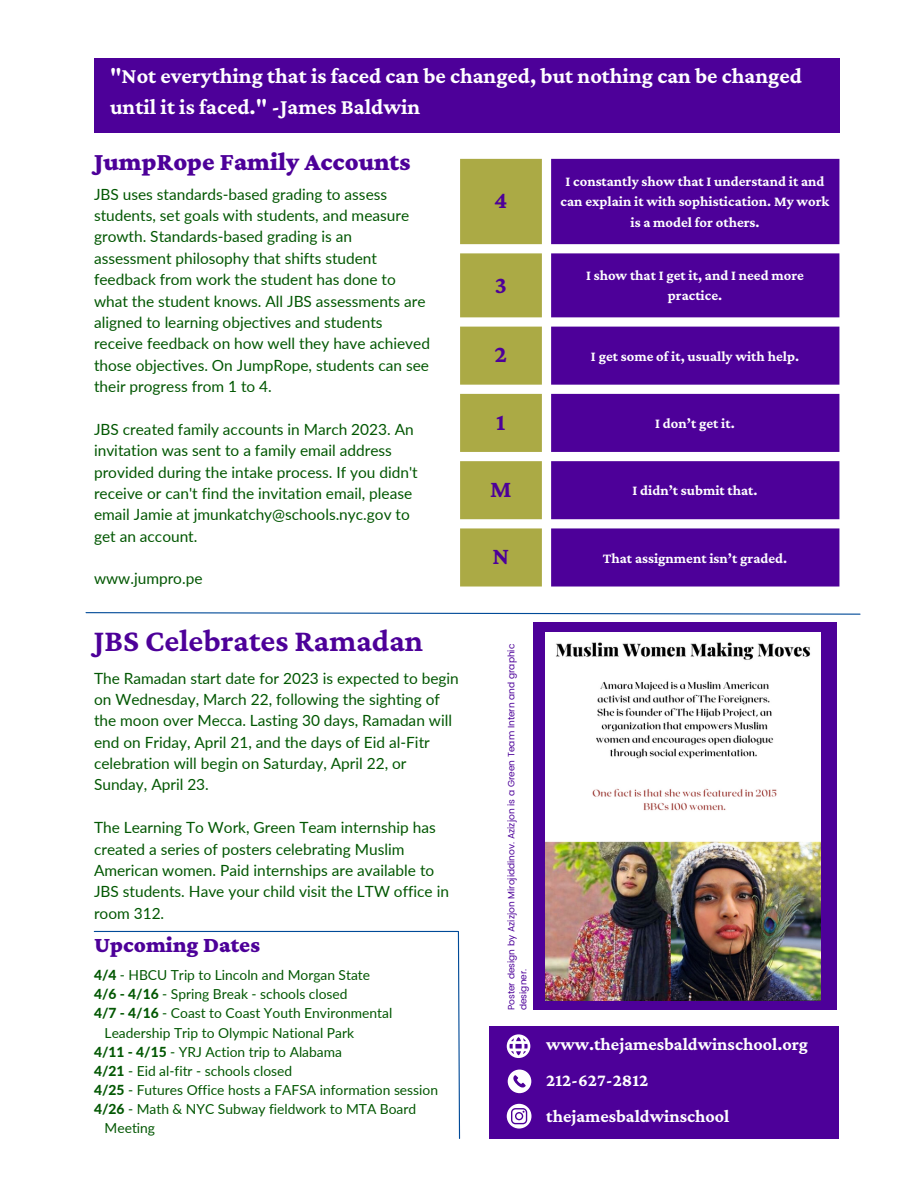
<style>
.page{position:relative;width:918px;height:1188px;background:#fff}
.page>*{position:absolute;margin:0;border:0;box-sizing:border-box;transform-origin:0 0}
.t1{font:700 31.8px "Crimson Pro";color:#4d0099}
.t2{font:900 25.95px "Crimson Pro";color:#4d0099}
.t3{font:700 24.6px "Crimson Pro";color:#4d0099}
.t4{font:900 22.65px "Crimson Pro";color:#4d0099}
.t5{font:700 22.2px/30.3px "Crimson Pro";color:#fff}
.t6{font:700 18px/36px "Crimson Pro";color:#fff}
.t7{font:15.45px/21.3px "Lato";color:#025702}
.t8{font:700 14.55px/20.1px "Crimson Pro";color:#fff;text-align:center}
.t9{font:13.8px "Lato";color:#025702}
.t10{font:9.15px/12.1px "Poppins";color:#4d0099}
.s1{font-weight:800}
</style>
<div class="page">
<div style="left:94px;top:58px;width:746px;height:75px;background:#4d0099"></div>
<svg style="left:457px;top:930px;width:4px;height:209px"></svg>
<hr style="left:94px;top:931px;width:364px;height:1px;background:#004a98">
<div style="left:489px;top:1027px;width:350px;height:112px;background:#4d0099"></div>
<svg style="left:507px;top:1104px;width:24px;height:25px"></svg>
<svg style="left:507px;top:1034px;width:23px;height:24px"></svg>
<svg style="left:508px;top:1070px;width:23px;height:23px"></svg>
<svg style="left:460px;top:159px;width:82px;height:428px;background:#b4b359"></svg>
<svg style="left:551px;top:159px;width:288px;height:428px;background:#601ca4"></svg>
<svg style="left:85px;top:612px;width:776px;height:3px"></svg>
<div style="left:533px;top:623px;width:303px;height:387px;background:#4d0099"></div>
<img style="left:545px;top:632px;width:276px;height:368px">
<h3 class="t5" style="left:110px;top:61px;width:693px">"Not everything that is faced can be changed, but nothing can be changed until it is faced." -James Baldwin</h3>
<h2 class="t2" style="left:94px;top:147px;width:318px">JumpRope Family Accounts</h2>
<p class="t7" style="left:94px;top:183px;width:337px">JBS uses standards-based grading to assess students, set goals with students, and measure growth. Standards-based grading is an assessment philosophy that shifts student feedback from work the student has done to what the student knows. All JBS assessments are aligned to learning objectives and students receive feedback on how well they have achieved those objectives. On JumpRope, students can see their progress from 1 to 4.</p>
<p class="t7" style="left:94px;top:418px;width:325px">JBS created family accounts in March 2023. An invitation was sent to a family email address provided during the intake process. If you didn't receive or can't find the invitation email, please email Jamie at jmunkatchy@schools.nyc.gov to get an account.</p>
<p class="t7" style="left:94px;top:568px;width:110px">www.jumpro.pe</p>
<h1 class="t1" style="left:94px;top:622px;width:331px">JBS Celebrates Ramadan</h1>
<p class="t7" style="left:94px;top:667px;width:366px">The Ramadan start date for 2023 is expected to begin on Wednesday, March 22, following the sighting of the moon over Mecca. Lasting 30 days, Ramadan will end on Friday, April 21, and the days of Eid al-Fitr celebration will begin on Saturday, April 22, or Sunday, April 23.</p>
<p class="t7" style="left:94px;top:817px;width:356px">The Learning To Work, Green Team internship has created a series of posters celebrating Muslim American women. Paid internships are available to JBS students. Have your child visit the LTW office in room 312.</p>
<h3 class="t4" style="left:94px;top:931px;width:167px">Upcoming Dates</h3>
<p class="t9" style="left:94px;top:967px;width:278px"><span class="s1">4/4</span> - HBCU Trip to Lincoln and Morgan State</p>
<p class="t9" style="left:94px;top:986px;width:255px"><span class="s1">4/6 - 4/16</span> - Spring Break - schools closed</p>
<p class="t9" style="left:94px;top:1005px;width:300px"><span class="s1">4/7 - 4/16</span> - Coast to Coast Youth Environmental</p>
<p class="t9" style="left:105px;top:1024px;width:251px">Leadership Trip to Olympic National Park</p>
<p class="t9" style="left:94px;top:1043px;width:249px"><span class="s1">4/11 - 4/15</span> - YRJ Action trip to Alabama</p>
<p class="t9" style="left:94px;top:1062px;width:200px"><span class="s1">4/21</span> - Eid al-fitr - schools closed</p>
<p class="t9" style="left:94px;top:1081px;width:346px"><span class="s1">4/25</span> - Futures Office hosts a FAFSA information session</p>
<p class="t9" style="left:94px;top:1100px;width:324px"><span class="s1">4/26</span> - Math &amp; NYC Subway fieldwork to MTA Board</p>
<p class="t9" style="left:105px;top:1120px;width:52px">Meeting</p>
<h3 class="t3" style="left:494px;top:186px;width:15px">4</h3>
<p class="t8" style="left:561px;top:171px;width:270px">I constantly show that I understand it and can explain it with sophistication. My work is a model for others.</p>
<h3 class="t3" style="left:495px;top:271px;width:14px">3</h3>
<p class="t8" style="left:586px;top:265px;width:219px">I show that I get it, and I need more practice.</p>
<h3 class="t3" style="left:494px;top:340px;width:14px">2</h3>
<p class="t8" style="left:591px;top:346px;width:210px">I get some of it, usually with help.</p>
<h3 class="t3" style="left:496px;top:408px;width:11px">1</h3>
<p class="t8" style="left:655px;top:413px;width:81px">I don’t get it.</p>
<h3 class="t3" style="left:490px;top:475px;width:23px">M</h3>
<p class="t8" style="left:632px;top:480px;width:127px">I didn’t submit that.</p>
<h3 class="t3" style="left:492px;top:542px;width:18px">N</h3>
<p class="t8" style="left:603px;top:548px;width:186px">That assignment isn’t graded.</p>
<p class="t10" style="left:505px;top:1010px;width:368px;rotate:-90deg">Poster design by Azizjon Mirojiddinov. Azizjon is a Green Team Intern and graphic designer.</p>
<p class="t6" style="left:546px;top:1026px;width:263px">www.thejamesbaldwinschool.org<br>212-627-2812 thejamesbaldwinschool</p>
</div>
